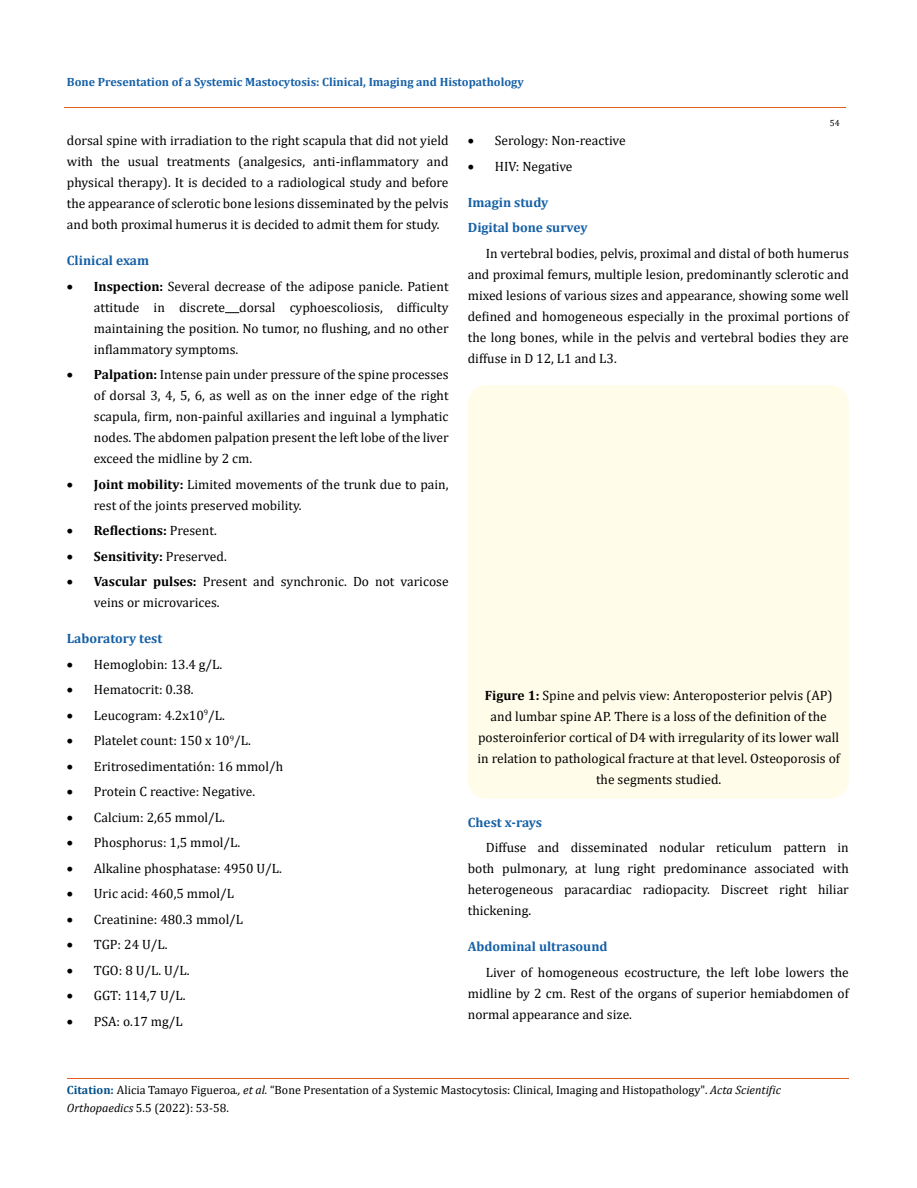
<style>
.page{position:relative;width:917px;height:1188px;background:#fff}
.page>*{position:absolute;margin:0;border:0;box-sizing:border-box;transform-origin:0 0}
.t1{font:13.5px/21px "Cambria";color:#000;text-align:justify}
.t2{font:700 13.5px/25.5px "Cambria";color:#1560a6}
.t3{font:700 13.5px "Cambria";color:#000}
.t4{font:12px/18px "Cambria";color:#000}
.t5{font:700 12px "Cambria";color:#1560a6}
.t6{font:9px "Cambria";color:#000}
.s1{font-weight:700}
.s2{font-weight:400}
.s3{font-weight:700;color:#035089}
.s4{font-style:italic}
</style>
<div class="page">
<svg style="left:225px;top:312px;width:14px;height:1px"></svg>
<div style="left:468px;top:385px;width:380px;height:414px;background:#fffde9;border-radius:18px"></div>
<hr style="left:64px;top:108px;width:781px;height:1px;background:#e05d1a">
<hr style="left:67px;top:1078px;width:781px;height:1px;background:#e05d1a">
<p class="t5" style="left:67px;top:73px;width:458px">Bone Presentation of a Systemic Mastocytosis: Clinical, Imaging and Histopathology</p>
<p class="t6" style="left:829px;top:118px;width:11px">54</p>
<p class="t1" style="left:67px;top:130px;width:383px">dorsal spine with irradiation to the right scapula that did not yield with the usual treatments (analgesics, anti-inflammatory and physical therapy). It is decided to a radiological study and before the appearance of sclerotic bone lesions disseminated by the pelvis and both proximal humerus it is decided to admit them for study.</p>
<p class="t2" style="left:67px;top:248px;width:84px">Clinical exam</p>
<p class="t1" style="left:94px;top:276px;width:356px;text-indent:-27px">• <span class="s1">Inspection:</span> Several decrease of the adipose panicle. Patient attitude in discrete dorsal cyphoescoliosis, difficulty maintaining the position. No tumor, no flushing, and no other inflammatory symptoms.</p>
<p class="t1" style="left:94px;top:364px;width:356px;text-indent:-27px">• <span class="s1">Palpation:</span> Intense pain under pressure of the spine processes of dorsal 3, 4, 5, 6, as well as on the inner edge of the right scapula, firm, non-painful axillaries and inguinal a lymphatic nodes. The abdomen palpation present the left lobe of the liver exceed the midline by 2 cm.</p>
<p class="t1" style="left:94px;top:474px;width:356px;text-indent:-27px">• <span class="s1">Joint mobility:</span> Limited movements of the trunk due to pain, rest of the joints preserved mobility.</p>
<p class="t3" style="left:67px;top:521px;width:151px">• Reflections: <span class="s2">Present.</span></p>
<p class="t3" style="left:67px;top:547px;width:161px">• Sensitivity: <span class="s2">Preserved.</span></p>
<p class="t1" style="left:94px;top:571px;width:356px;text-indent:-27px">• <span class="s1">Vascular pulses:</span> Present and synchronic. Do not varicose veins or microvarices.</p>
<p class="t2" style="left:67px;top:626px;width:97px">Laboratory test</p>
<p class="t1" style="left:67px;top:654px;width:157px">• Hemoglobin: 13.4 g/L.</p>
<p class="t1" style="left:67px;top:679px;width:128px">• Hematocrit: 0.38.</p>
<p class="t1" style="left:67px;top:705px;width:159px">• Leucogram: 4.2x10<sup>9</sup>/L.</p>
<p class="t1" style="left:67px;top:730px;width:185px">• Platelet count: 150 x 10<sup>9</sup>/L.</p>
<p class="t1" style="left:67px;top:756px;width:218px">• Eritrosedimentatión: 16 mmol/h</p>
<p class="t1" style="left:67px;top:781px;width:190px">• Protein C reactive: Negative.</p>
<p class="t1" style="left:67px;top:807px;width:159px">• Calcium: 2,65 mmol/L.</p>
<p class="t1" style="left:67px;top:832px;width:175px">• Phosphorus: 1,5 mmol/L.</p>
<p class="t1" style="left:67px;top:858px;width:216px">• Alkaline phosphatase: 4950 U/L.</p>
<p class="t1" style="left:67px;top:883px;width:169px">• Uric acid: 460,5 mmol/L</p>
<p class="t1" style="left:67px;top:909px;width:178px">• Creatinine: 480.3 mmol/L</p>
<p class="t1" style="left:67px;top:934px;width:102px">• TGP: 24 U/L.</p>
<p class="t1" style="left:67px;top:960px;width:124px">• TGO: 8 U/L. U/L.</p>
<p class="t1" style="left:67px;top:985px;width:120px">• GGT: 114,7 U/L.</p>
<p class="t1" style="left:67px;top:1011px;width:117px">• PSA: o.17 mg/L</p>
<p class="t1" style="left:468px;top:130px;width:159px">• Serology: Non-reactive</p>
<p class="t1" style="left:468px;top:156px;width:106px">• HIV: Negative</p>
<p class="t2" style="left:468px;top:189px;width:121px">Imagin study<br>Digital bone survey</p>
<p class="t1" style="left:468px;top:243px;width:382px;text-indent:18px">In vertebral bodies, pelvis, proximal and distal of both humerus and proximal femurs, multiple lesion, predominantly sclerotic and mixed lesions of various sizes and appearance, showing some well defined and homogeneous especially in the proximal portions of the long bones, while in the pelvis and vertebral bodies they are diffuse in D 12, L1 and L3.</p>
<p class="t1" style="left:477px;top:685px;width:364px;text-align:center"><span class="s1">Figure 1:</span> Spine and pelvis view: Anteroposterior pelvis (AP) and lumbar spine AP. There is a loss of the definition of the posteroinferior cortical of D4 with irregularity of its lower wall in relation to pathological fracture at that level. Osteoporosis of the segments studied.</p>
<p class="t2" style="left:468px;top:809px;width:76px">Chest x-rays</p>
<p class="t1" style="left:468px;top:837px;width:382px;text-indent:18px">Diffuse and disseminated nodular reticulum pattern in both pulmonary, at lung right predominance associated with heterogeneous paracardiac radiopacity. Discreet right hiliar thickening.</p>
<p class="t2" style="left:468px;top:933px;width:141px">Abdominal ultrasound</p>
<p class="t1" style="left:468px;top:961px;width:382px;text-indent:18px">Liver of homogeneous ecostructure, the left lobe lowers the midline by 2 cm. Rest of the organs of superior hemiabdomen of normal appearance and size.</p>
<p class="t4" style="left:67px;top:1081px;width:715px"><span class="s3">Citation:</span> Alicia Tamayo Figueroa<span class="s4">., et al.</span> “Bone Presentation of a Systemic Mastocytosis: Clinical, Imaging and Histopathology". <span class="s4">Acta Scientific<br>Orthopaedics</span> 5.5 (2022): 53-58.</p>
</div>
